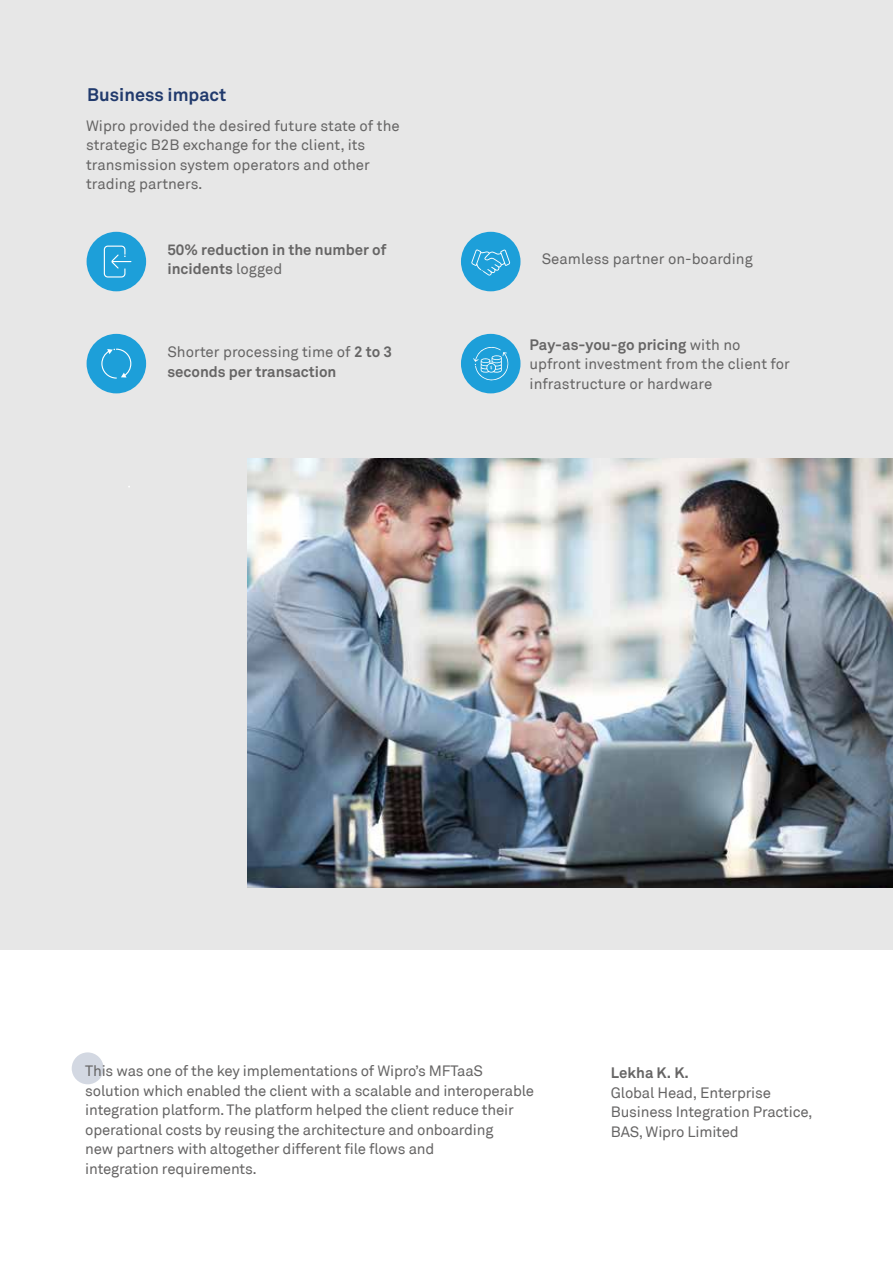
<style>
.page{position:relative;width:893px;height:1263px;background:#e7e7e7}
.page>*{position:absolute;margin:0;border:0;box-sizing:border-box;transform-origin:0 0}
.t1{font:700 18px "Akkurat";color:#213a6d}
.t2{font:15px/19.5px "Akkurat";letter-spacing:-.015em;color:#666565}
.t3{font:700 15px/19.5px "Akkurat";color:#666565}
.s1{font-weight:400}
.s2{font-weight:700}
</style>
<div class="page">
<div style="left:0;top:950px;width:893px;height:313px;background:#fff"></div>
<div style="left:72px;top:1052px;width:32px;height:32px;background:#d3d8e2;border-radius:50%"></div>
<div style="left:87px;top:232px;width:59px;height:59px;background:#1d9fd9;border-radius:50%"></div>
<div style="left:87px;top:334px;width:59px;height:59px;background:#1d9fd9;border-radius:50%"></div>
<svg style="left:101px;top:348px;width:31px;height:31px"></svg>
<svg style="left:104px;top:246px;width:27px;height:32px"></svg>
<div style="left:461px;top:232px;width:59px;height:59px;background:#1d9fd9;border-radius:50%"></div>
<svg style="left:471px;top:249px;width:39px;height:27px"></svg>
<div style="left:461px;top:334px;width:59px;height:59px;background:#1d9fd9;border-radius:50%"></div>
<svg style="left:473px;top:347px;width:35px;height:34px"></svg>
<img style="left:247px;top:459px;width:646px;height:429px">
<p class="t1" style="left:87px;top:84px;width:141px">Business impact</p>
<p class="t2" style="left:86px;top:116px;width:315px">Wipro provided the desired future state of the strategic B2B exchange for the client, its transmission system operators and other trading partners.</p>
<p class="t3" style="left:167px;top:240px;width:221px">50% reduction in the number of incidents <span class="s1">logged</span></p>
<p class="t3" style="left:167px;top:342px;width:226px"><span class="s1">Shorter processing time of</span> 2 to 3 seconds per transaction</p>
<p class="t2" style="left:542px;top:249px;width:212px">Seamless partner on-boarding</p>
<p class="t2" style="left:530px;top:335px;width:262px"><span class="s2">Pay-as-you-go pricing</span> with no upfront investment from the client for infrastructure or hardware</p>
<p class="t2" style="left:85px;top:1061px;width:450px">This was one of the key implementations of Wipro’s MFTaaS solution which enabled the client with a scalable and interoperable integration platform. The platform helped the client reduce their operational costs by reusing the architecture and onboarding<br>new partners with altogether different file flows and<br>integration requirements.</p>
<p class="t3" style="left:611px;top:1063px;width:79px">Lekha K. K.</p>
<p class="t2" style="left:611px;top:1083px;width:203px">Global Head, Enterprise<br>Business Integration Practice,<br>BAS, Wipro Limited</p>
</div>
